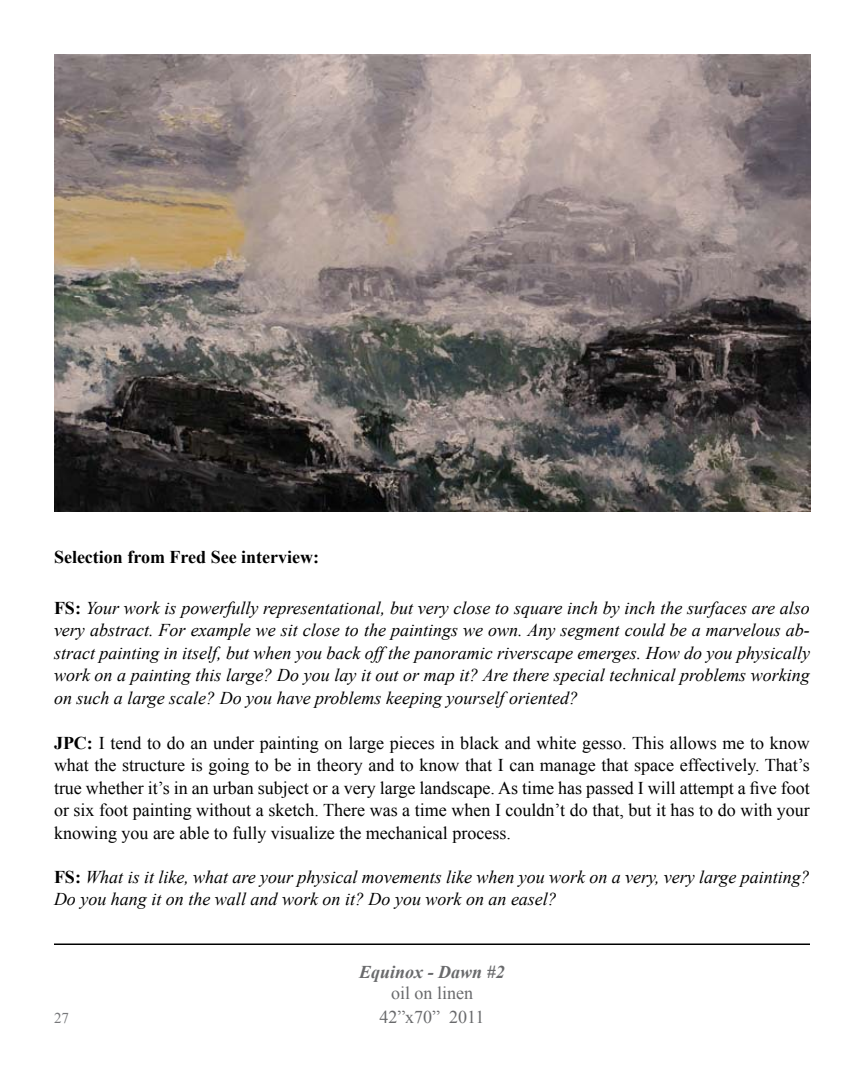
<style>
.page{position:relative;width:864px;height:1080px;background:#fff}
.page>*{position:absolute;margin:0;border:0;box-sizing:border-box;transform-origin:0 0}
.t1{font:italic 18px/22.5px "Times New Roman";color:#000;text-align:justify}
.t2{font:18px/22.5px "Times New Roman";color:#000;text-align:justify}
.t3{font:700 18px "Times New Roman";color:#000}
.t4{font:18px/23.1px "Times New Roman";color:#696a6c;text-align:center}
.t5{font:italic 700 18px "Times New Roman";color:#696a6c}
.t6{font:15px "Times New Roman";color:#76777a}
.s1{font-weight:700;font-style:normal}
.s2{font-weight:700}
</style>
<div class="page">
<img style="left:54px;top:54px;width:756px;height:458px">
<hr style="left:54px;top:944px;width:756px;height:1px;background:#000">
<p class="t3" style="left:54px;top:545px;width:267px">Selection from Fred See interview:</p>
<p class="t1" style="left:54px;top:596px;width:758px"><span class="s1">FS:</span> Your work is powerfully representational, but very close to square inch by inch the surfaces are also very abstract. For example we sit close to the paintings we own. Any segment could be a marvelous ab&shy;stract painting in itself, but when you back off the panoramic riverscape emerges. How do you physically work on a painting this large? Do you lay it out or map it? Are there special technical problems working on such a large scale? Do you have problems keeping yourself oriented?</p>
<p class="t2" style="left:54px;top:731px;width:757px"><span class="s2">JPC:</span> I tend to do an under painting on large pieces in black and white gesso. This allows me to know what the structure is going to be in theory and to know that I can manage that space effectively. That’s true whether it’s in an urban subject or a very large landscape. As time has passed I will attempt a five foot or six foot painting without a sketch. There was a time when I couldn’t do that, but it has to do with your knowing you are able to fully visualize the mechanical process.</p>
<p class="t1" style="left:54px;top:866px;width:757px;line-height:21.6px"><span class="s1">FS:</span> What is it like, what are your physical movements like when you work on a very, very large painting?<br>Do you hang it on the wall and work on it? Do you work on an easel?</p>
<p class="t6" style="left:54px;top:1008px;width:16px">27</p>
<p class="t5" style="left:359px;top:959px;width:147px">Equinox - Dawn #2</p>
<p class="t4" style="left:379px;top:982px;width:107px">oil on linen<br>42”x70” 2011</p>
</div>
